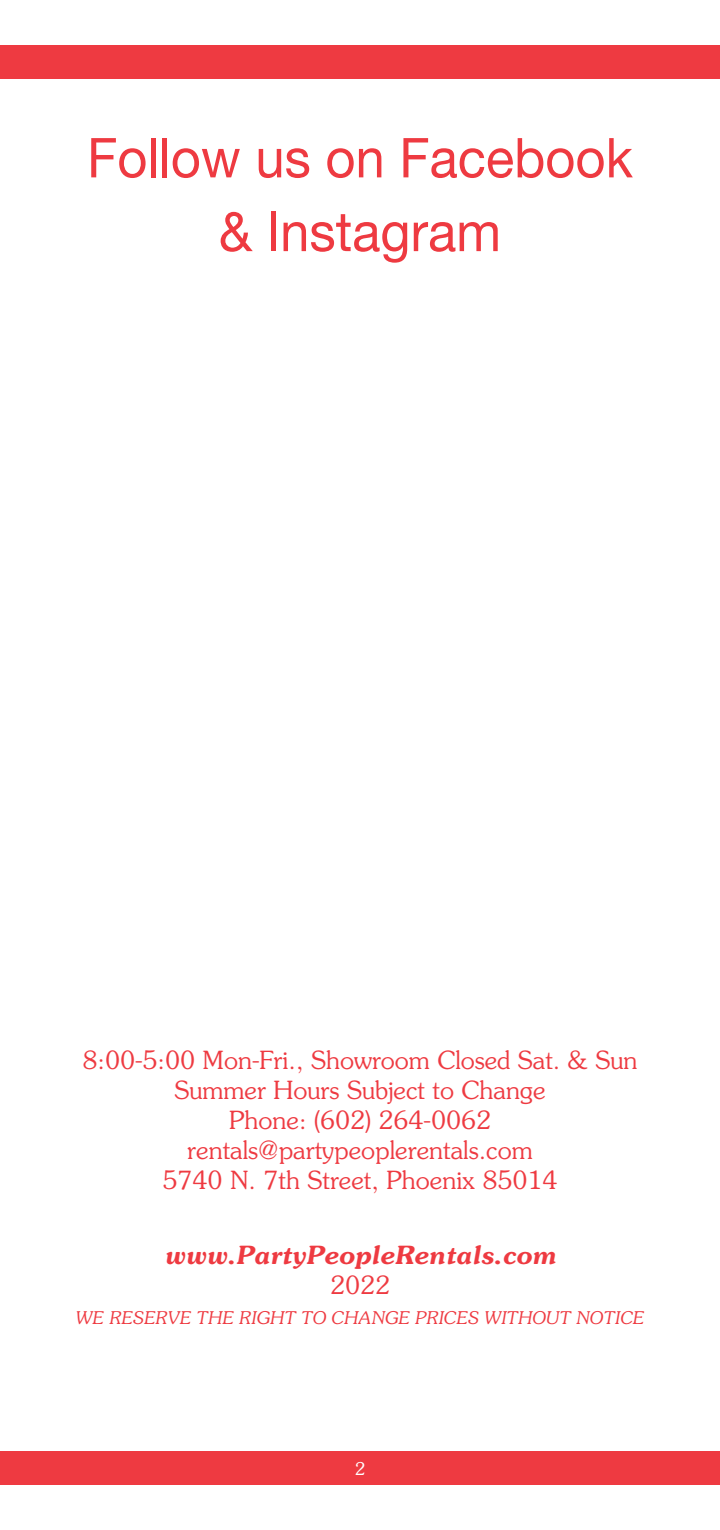
<style>
.page{position:relative;width:720px;height:1530px;background:#fff}
.page>*{position:absolute;margin:0;border:0;box-sizing:border-box;transform-origin:0 0}
.t1{font:55px/73.8px "Helvetica Neue";color:#ee3a41;text-align:center;scale:.96 1}
.t2{font:300 25px/30px "Souvenir";color:#ee3a41;text-align:center}
.t3{font:italic 600 25px "Souvenir";color:#ee3a41}
.t4{font:italic 300 17.5px "Souvenir";color:#ee3a41}
.t5{font:300 17.5px "Souvenir";color:#fff}
</style>
<div class="page">
<div style="left:0;top:45px;width:720px;height:34px;background:#ee3a41"></div>
<div style="left:0;top:1451px;width:720px;height:34px;background:#ee3a41"></div>
<h1 class="t1" style="left:87px;top:120px;width:570px">Follow us on Facebook &amp; Instagram</h1>
<p class="t2" style="left:83px;top:1045px;width:556px">8:00-5:00 Mon-Fri., Showroom Closed Sat. &amp; Sun Summer Hours Subject to Change<br>Phone: (602) 264-0062 rentals@partypeoplerentals.com<br>5740 N. 7th Street, Phoenix 85014</p>
<p class="t3" style="left:164px;top:1240px;width:393px">www.PartyPeopleRentals.com</p>
<p class="t2" style="left:330px;top:1270px;width:61px">2022</p>
<p class="t4" style="left:75px;top:1307px;width:571px">WE RESERVE THE RIGHT TO CHANGE PRICES WITHOUT NOTICE</p>
<p class="t5" style="left:355px;top:1458px;width:12px">2</p>
</div>
